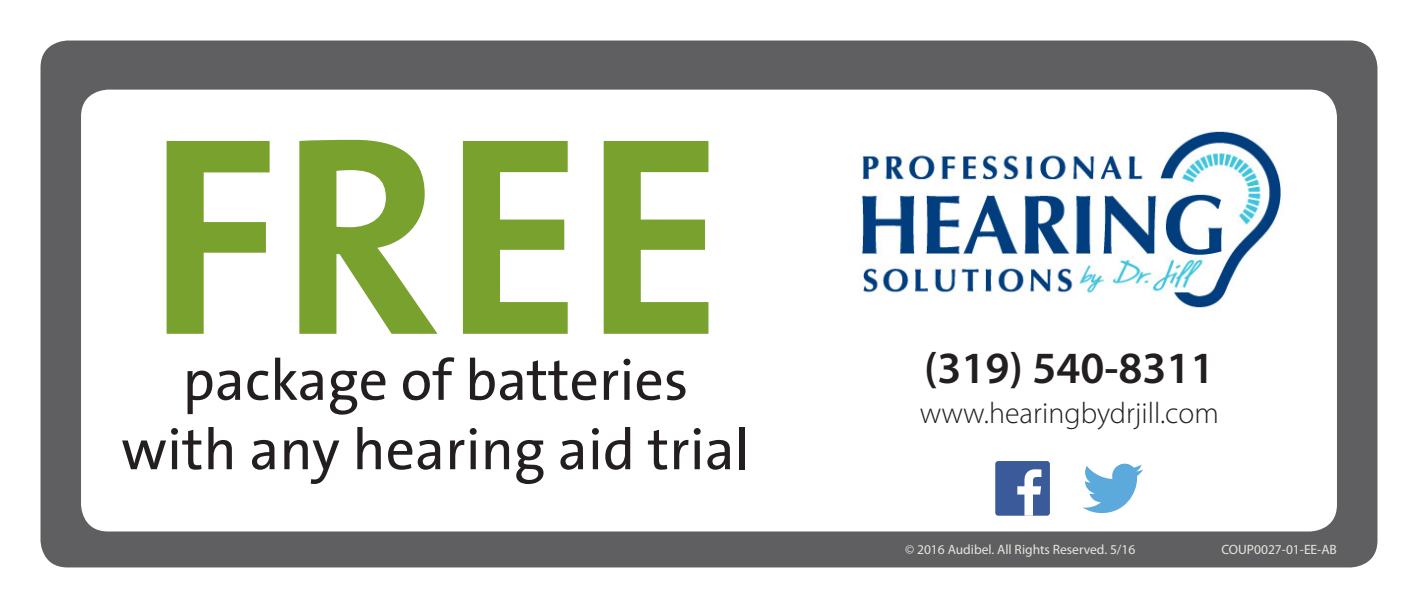
<style>
.page{position:relative;width:1418px;height:608px;background:#fff}
.page>*{position:absolute;margin:0;border:0;box-sizing:border-box;transform-origin:0 0}
.t1{font:700 285.53px "The Sans B7";color:#78a22d}
.t2{font:57.82px/69.3px "The Sans B5 Plain";color:#231f20;text-align:center}
.t3{font:600 44.77px "Myriad Pro";color:#231f20}
.t4{font:300 29.93px "Myriad Pro";color:#231f20}
.t5{font:13.5px "Myriad Pro";color:#e9e5de}
</style>
<div class="page">
<div style="left:40px;top:40px;width:1337px;height:527px;background:#5f5f62;border-radius:27px"></div>
<div style="left:81px;top:90px;width:1255px;height:441px;background:#fff;border-radius:27px"></div>
<img style="left:859px;top:131px;width:422px;height:177px">
<div style="left:995px;top:461px;width:55px;height:54px;background:#3b5a9a;border-radius:3px"></div>
<svg style="left:1017px;top:469px;width:24px;height:46px"></svg>
<svg style="left:1083px;top:463px;width:60px;height:50px"></svg>
<p class="t1" style="left:147px;top:84px;width:579px">FREE</p>
<p class="t2" style="left:121px;top:347px;width:630px">package of batteries with any hearing aid trial</p>
<p class="t3" style="left:924px;top:339px;width:292px">(319) 540-8311</p>
<p class="t4" style="left:919px;top:395px;width:301px">www.hearingbydrjill.com</p>
<p class="t5" style="left:905px;top:541px;width:232px">© 2016 Audibel. All Rights Reserved. 5/16</p>
<p class="t5" style="left:1221px;top:541px;width:117px">COUP0027-01-EE-AB</p>
</div>
